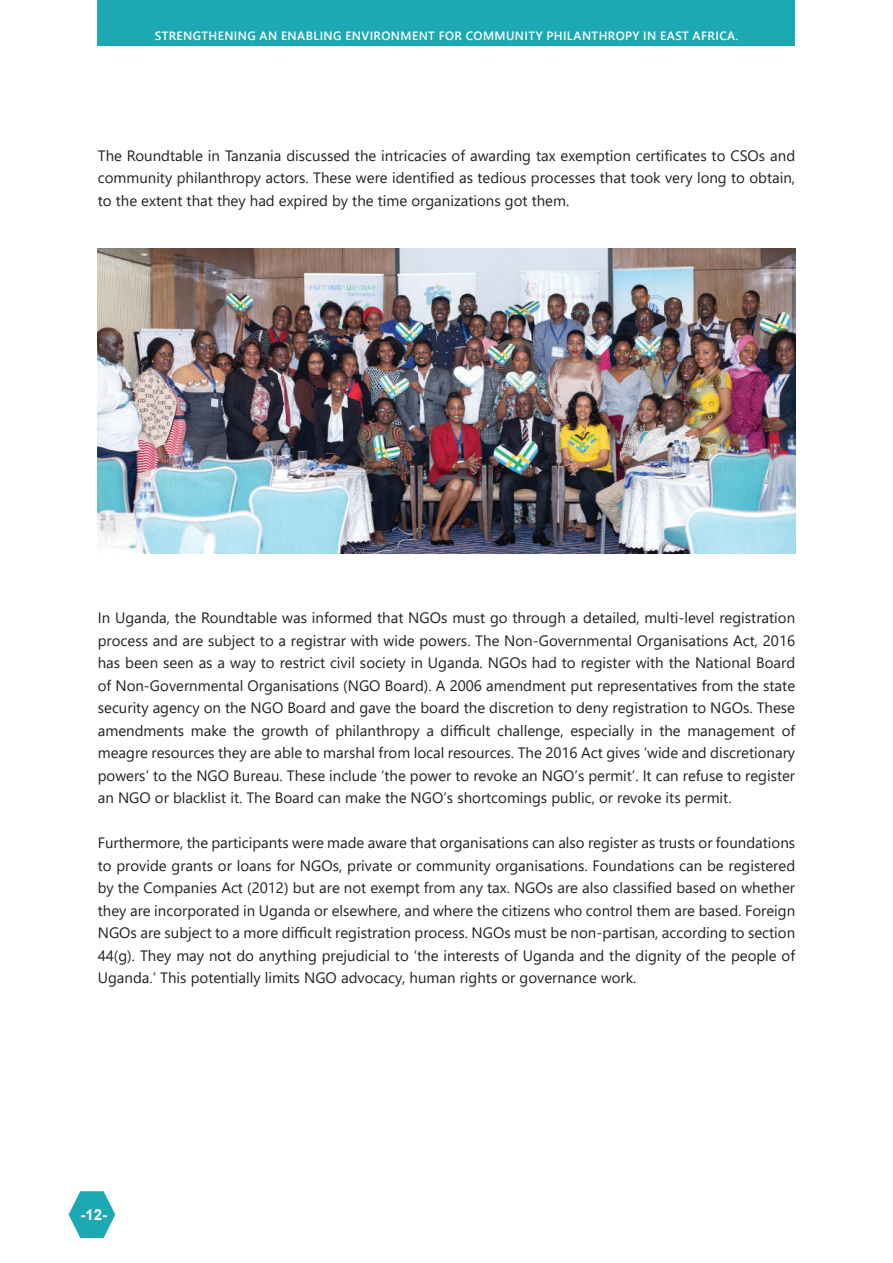
<style>
.page{position:relative;width:893px;height:1263px;background:#fff}
.page>*{position:absolute;margin:0;border:0;box-sizing:border-box;transform-origin:0 0}
.t1{font:15px/22.5px "Segoe UI";color:#231f20;text-align:justify}
.t2{font:700 15px "Arial";color:#fff}
.t3{font:600 12px "Segoe UI";letter-spacing:.035em;color:#fff}
</style>
<div class="page">
<svg style="left:69px;top:1191px;width:46px;height:47px"></svg>
<div style="left:98px;top:0;width:697px;height:46px;background:#1ca9b3"></div>
<img style="left:98px;top:249px;width:697px;height:304px">
<p class="t3" style="left:155px;top:24px;width:585px">STRENGTHENING AN ENABLING ENVIRONMENT FOR COMMUNITY PHILANTHROPY IN EAST AFRICA.</p>
<p class="t1" style="left:98px;top:143px;width:699px">The Roundtable in Tanzania discussed the intricacies of awarding tax exemption certificates to CSOs and community philanthropy actors. These were identified as tedious processes that took very long to obtain, to the extent that they had expired by the time organizations got them.</p>
<p class="t1" style="left:98px;top:605px;width:699px">In Uganda, the Roundtable was informed that NGOs must go through a detailed, multi-level registration process and are subject to a registrar with wide powers. The Non-Governmental Organisations Act, 2016 has been seen as a way to restrict civil society in Uganda. NGOs had to register with the National Board of Non-Governmental Organisations (NGO Board). A 2006 amendment put representatives from the state security agency on the NGO Board and gave the board the discretion to deny registration to NGOs. These amendments make the growth of philanthropy a difficult challenge, especially in the management of meagre resources they are able to marshal from local resources. The 2016 Act gives ‘wide and discretionary powers’ to the NGO Bureau. These include ‘the power to revoke an NGO’s permit’. It can refuse to register an NGO or blacklist it. The Board can make the NGO’s shortcomings public, or revoke its permit.</p>
<p class="t1" style="left:98px;top:830px;width:699px">Furthermore, the participants were made aware that organisations can also register as trusts or foundations to provide grants or loans for NGOs, private or community organisations. Foundations can be registered by the Companies Act (2012) but are not exempt from any tax. NGOs are also classified based on whether they are incorporated in Uganda or elsewhere, and where the citizens who control them are based. Foreign NGOs are subject to a more difficult registration process. NGOs must be non-partisan, according to section 44(g). They may not do anything prejudicial to ‘the interests of Uganda and the dignity of the people of Uganda.’ This potentially limits NGO advocacy, human rights or governance work.</p>
<p class="t2" style="left:81px;top:1204px;width:28px">-12-</p>
</div>
